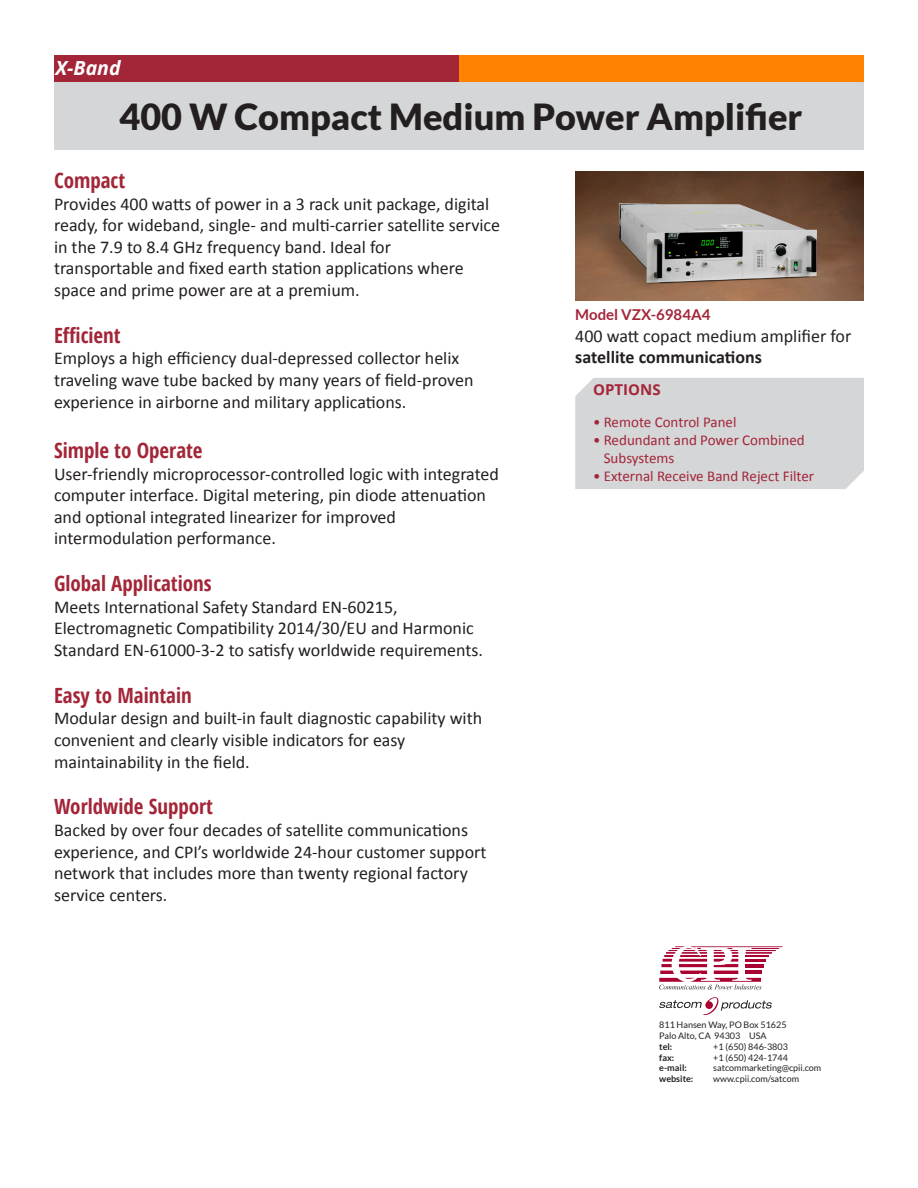
<style>
.page{position:relative;width:918px;height:1188px;background:#fff}
.page>*{position:absolute;margin:0;border:0;box-sizing:border-box;transform-origin:0 0}
.t1{font:900 36px "Lato";color:#231f20}
.t2{font:700 condensed 21px "Open Sans";color:#a32638}
.t3{font:italic 700 19.5px "Open Sans";color:#fff}
.t4{font:18px/21.6px "Calibri";color:#231f20}
.t5{font:15px/18px "Calibri";color:#a32638}
.t6{font:700 15px "Lato";color:#a32638}
.t7{font:700 15px "Open Sans";color:#a32638}
.t8{font:9px "Lato";color:#231f20}
.t9{font:700 9px "Lato";color:#231f20}
.s1{font-weight:700}
</style>
<div class="page">
<div style="left:54px;top:82px;width:810px;height:67px;background:#d5d6d8"></div>
<div style="left:300px;top:55px;width:564px;height:27px;background:#ff8300"></div>
<div style="left:54px;top:55px;width:405px;height:27px;background:#a32638"></div>
<div style="left:575px;top:378px;width:289px;height:111px;background:#d5d6d8"></div>
<svg style="left:659px;top:997px;width:113px;height:18px"></svg>
<svg style="left:659px;top:946px;width:123px;height:43px"></svg>
<img style="left:575px;top:172px;width:289px;height:128px">
<p class="t3" style="left:56px;top:54px;width:67px">X-Band</p>
<p class="t1" style="left:120px;top:96px;width:684px">400 W Compact Medium Power Amplifier</p>
<p class="t2" style="left:54px;top:166px;width:73px">Compact</p>
<p class="t4" style="left:54px;top:193px;width:448px">Provides 400 watts of power in a 3 rack unit package, digital ready, for wideband, single- and multi-carrier satellite service in the 7.9 to 8.4 GHz frequency band. Ideal for</p>
<p class="t4" style="left:54px;top:258px;width:411px">transportable and fixed earth station applications where space and prime power are at a premium.</p>
<p class="t2" style="left:54px;top:320px;width:68px">Efficient</p>
<p class="t4" style="left:54px;top:348px;width:407px">Employs a high efficiency dual-depressed collector helix</p>
<p class="t4" style="left:54px;top:369px;width:421px">traveling wave tube backed by many years of field-proven experience in airborne and military applications.</p>
<p class="t2" style="left:54px;top:436px;width:150px">Simple to Operate</p>
<p class="t4" style="left:54px;top:463px;width:446px">User-friendly microprocessor-controlled logic with integrated computer interface. Digital metering, pin diode attenuation and optional integrated linearizer for improved</p>
<p class="t4" style="left:54px;top:528px;width:224px">intermodulation performance.</p>
<p class="t2" style="left:54px;top:569px;width:159px">Global Applications</p>
<p class="t4" style="left:54px;top:596px;width:345px">Meets International Safety Standard EN-60215,</p>
<p class="t4" style="left:54px;top:618px;width:431px">Electromagnetic Compatibility 2014/30/EU and Harmonic<br>Standard EN-61000-3-2 to satisfy worldwide requirements.</p>
<p class="t2" style="left:54px;top:680px;width:139px">Easy to Maintain</p>
<p class="t4" style="left:54px;top:708px;width:430px">Modular design and built-in fault diagnostic capability with convenient and clearly visible indicators for easy</p>
<p class="t4" style="left:54px;top:751px;width:197px">maintainability in the field.</p>
<p class="t2" style="left:54px;top:792px;width:161px">Worldwide Support</p>
<p class="t4" style="left:54px;top:819px;width:434px">Backed by over four decades of satellite communications experience, and CPI’s worldwide 24-hour customer support network that includes more than twenty regional factory service centers.</p>
<p class="t6" style="left:575px;top:306px;width:137px">Model VZX-6984A4</p>
<p class="t4" style="left:575px;top:325px;width:278px">400 watt copact medium amplifier for <span class="s1">satellite communications</span></p>
<p class="t7" style="left:593px;top:379px;width:69px">OPTIONS</p>
<p class="t5" style="left:593px;top:413px;width:145px">• Remote Control Panel</p>
<p class="t5" style="left:604px;top:431px;width:202px;text-indent:-10px">• Redundant and Power Combined<br>Subsystems</p>
<p class="t5" style="left:593px;top:467px;width:222px">• External Receive Band Reject Filter</p>
<p class="t8" style="left:659px;top:1020px;width:129px">811 Hansen Way, PO Box 51625</p>
<p class="t8" style="left:659px;top:1031px;width:109px">Palo Alto, CA 94303 USA</p>
<p class="t9" style="left:659px;top:1041px;width:15px">tel:</p>
<p class="t8" style="left:713px;top:1042px;width:76px">+1 (650) 846-3803</p>
<p class="t9" style="left:659px;top:1052px;width:17px">fax:</p>
<p class="t8" style="left:713px;top:1052px;width:76px">+1 (650) 424-1744</p>
<p class="t9" style="left:659px;top:1063px;width:29px">e-mail:</p>
<p class="t8" style="left:713px;top:1063px;width:110px">satcommarketing@cpii.com</p>
<p class="t9" style="left:659px;top:1074px;width:36px">website:</p>
<p class="t8" style="left:713px;top:1074px;width:87px">www.cpii.com/satcom</p>
</div>
